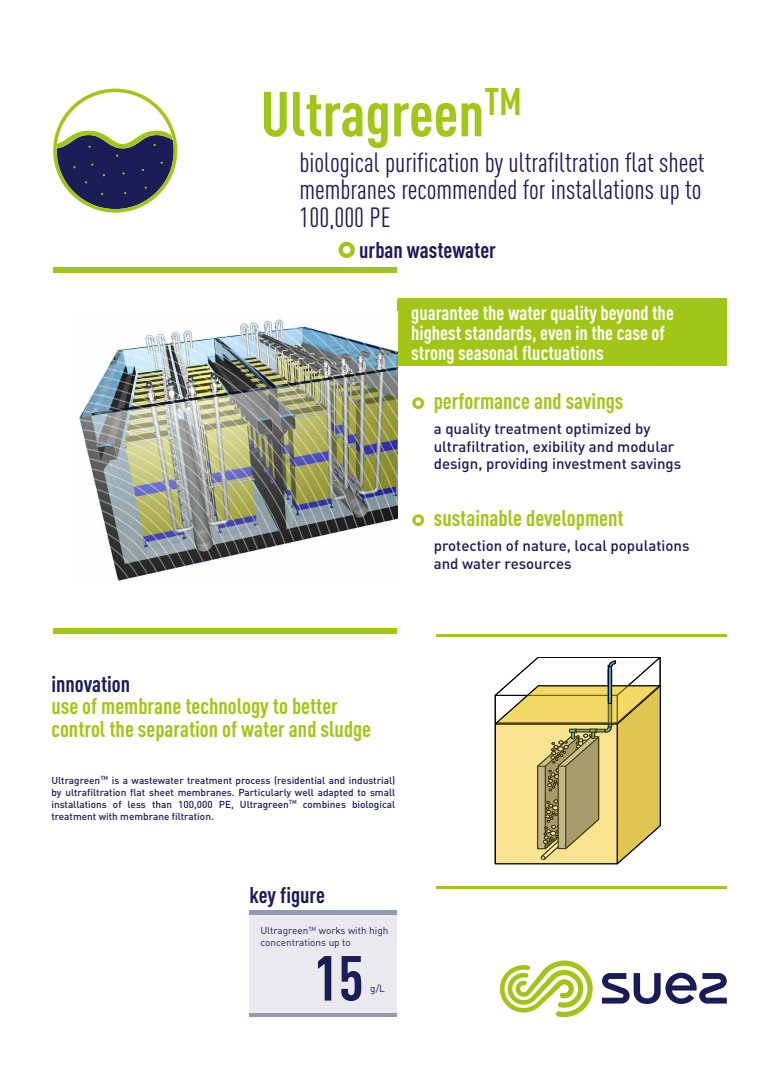
<style>
.page{position:relative;width:780px;height:1088px;background:#fff}
.page>*{position:absolute;margin:0;border:0;box-sizing:border-box;transform-origin:0 0}
.t1{font:700 condensed 62.5px "DIN Pro";color:#a2c617}
.t2{font:700 condensed 62.5px "DIN Pro";color:#1a1d56}
.t3{font:condensed 27.5px/27.5px "DIN Pro";color:#1a1d56;text-align:justify}
.t4{font:700 condensed 22.5px/22.5px "DIN Pro";color:#a2c617}
.t5{font:700 condensed 22.5px "DIN Pro";color:#1a1d56}
.t6{font:700 condensed 20px/20px "DIN Pro";color:#fff}
.t7{font:500 15px/17.5px "DIN Pro";color:#1a1d56}
.t8{font:500 10px/12px "DIN Pro";color:#1a1d56;text-align:justify}
.t9{font:10px/12px "DIN Pro";color:#1a1d56}
</style>
<div class="page">
<div style="left:53px;top:268px;width:344px;height:5px;background:#a2c617"></div>
<div style="left:53px;top:628px;width:344px;height:6px;background:#a2c617"></div>
<div style="left:397px;top:299px;width:329px;height:67px;background:#a2c617"></div>
<svg style="left:500px;top:960px;width:92px;height:57px"></svg>
<svg style="left:602px;top:972px;width:124px;height:32px"></svg>
<svg style="left:53px;top:89px;width:124px;height:124px"></svg>
<img style="left:79px;top:318px;width:318px;height:263px">
<hr style="left:436px;top:634px;width:290px;height:2px;background:#a2c617">
<hr style="left:436px;top:886px;width:290px;height:2px;background:#a2c617">
<div style="left:249px;top:910px;width:148px;height:5px;background:#9199b3"></div>
<div style="left:249px;top:1012px;width:148px;height:5px;background:#9199b3"></div>
<div style="left:249px;top:915px;width:148px;height:97px;background:#e9eaf0"></div>
<svg style="left:495px;top:657px;width:166px;height:207px"></svg>
<h1 class="t1" style="left:260px;top:67px;width:263px">Ultragreen<sup>TM</sup></h1>
<h2 class="t3" style="left:299px;top:146px;width:406px">biological purification by ultrafiltration flat sheet membranes recommended for installations up to 100,000 PE</h2>
<h3 class="t5" style="left:359px;top:233px;width:138px">urban wastewater</h3>
<h3 class="t6" style="left:411px;top:301px;width:264px">guarantee the water quality beyond the highest standards, even in the case of strong seasonal fluctuations</h3>
<h3 class="t4" style="left:434px;top:388px;width:191px">performance and savings</h3>
<h3 class="t7" style="left:434px;top:418px;width:249px">a quality treatment optimized by ultrafiltration, exibility and modular design, providing investment savings</h3>
<h3 class="t4" style="left:434px;top:505px;width:191px">sustainable development</h3>
<h3 class="t7" style="left:434px;top:535px;width:257px">protection of nature, local populations and water resources</h3>
<h3 class="t5" style="left:51px;top:667px;width:80px">innovation</h3>
<h3 class="t4" style="left:51px;top:693px;width:321px">use of membrane technology to better control the separation of water and sludge</h3>
<p class="t8" style="left:51px;top:773px;width:345px">Ultragreen<sup>TM</sup> is a wastewater treatment process (residential and industrial) by ultrafiltration flat sheet membranes. Particularly well adapted to small installations of less than 100,000 PE, Ultragreen<sup>TM</sup> combines biological treatment with membrane filtration.</p>
<h3 class="t5" style="left:249px;top:878px;width:77px">key figure</h3>
<p class="t9" style="left:260px;top:923px;width:130px">Ultragreen<sup>TM</sup> works with high concentrations up to</p>
<h1 class="t2" style="left:313px;top:931px;width:52px">15</h1>
<p class="t9" style="left:370px;top:981px;width:16px">g/L</p>
</div>
